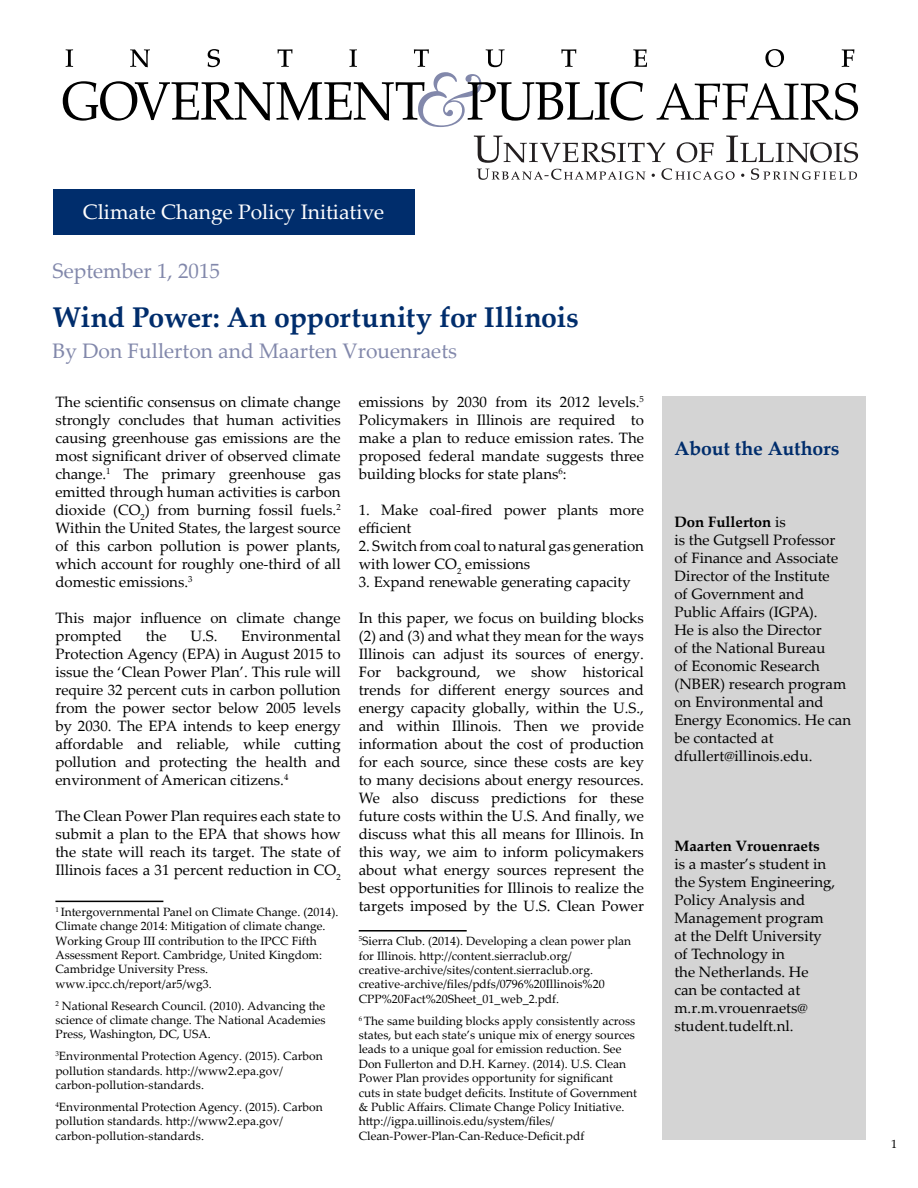
<style>
.page{position:relative;width:918px;height:1188px;background:#fff}
.page>*{position:absolute;margin:0;border:0;box-sizing:border-box;transform-origin:0 0}
.t1{font:700 28.5px "Palatino Linotype";letter-spacing:-.005em;color:#002d6c}
.t2{font:21px "Palatino Linotype";color:#8288ab}
.t3{font:21px "Palatino Linotype";color:#fff}
.t4{font:700 19.5px "Palatino Linotype";letter-spacing:-.01em;color:#002d6c}
.t5{font:15px/18px "Palatino Linotype";color:#000}
.t6{font:700 15px "Palatino Linotype";color:#000}
.t7{font:12px/14.4px "Palatino Linotype";color:#000}
.s1{font-weight:700}
</style>
<div class="page">
<div style="left:53px;top:189px;width:361px;height:45px;background:#002d6c"></div>
<svg style="left:765px;top:49px;width:19px;height:18px"></svg>
<svg style="left:842px;top:49px;width:12px;height:18px"></svg>
<svg style="left:63px;top:49px;width:584px;height:78px"></svg>
<svg style="left:657px;top:83px;width:201px;height:37px"></svg>
<div style="left:662px;top:396px;width:203px;height:744px;background:#d4d4d4"></div>
<hr style="left:55px;top:901px;width:108px;height:1px;background:#000">
<hr style="left:359px;top:930px;width:108px;height:2px;background:#000">
<svg style="left:474px;top:136px;width:384px;height:44px"></svg>
<h2 class="t3" style="left:83px;top:197px;width:303px">Climate Change Policy Initiative</h2>
<h2 class="t2" style="left:53px;top:256px;width:169px">September 1, 2015</h2>
<h1 class="t1" style="left:53px;top:297px;width:528px">Wind Power: An opportunity for Illinois</h1>
<h2 class="t2" style="left:53px;top:336px;width:406px">By Don Fullerton and Maarten Vrouenraets</h2>
<p class="t5" style="left:55px;top:392px;width:287px;text-align:justify">The scientific consensus on climate change strongly concludes that human activities causing greenhouse gas emissions are the most significant driver of observed climate change.<sup>1</sup> The primary greenhouse gas emitted through human activities is carbon dioxide (CO<sub>2</sub>) from burning fossil fuels.<sup>2<br></sup>Within the United States, the largest source of this carbon pollution is power plants, which account for roughly one-third of all domestic emissions.<sup>3</sup></p>
<p class="t5" style="left:55px;top:608px;width:287px">This major influence on climate change prompted</p>
<p class="t5" style="left:55px;top:626px;width:287px;text-align:justify;text-indent:186px">Environmental Protection Agency (EPA) in August 2015 to issue the ‘Clean Power Plan’. This rule will require 32 percent cuts in carbon pollution from the power sector below 2005 levels by 2030. The EPA intends to keep energy affordable and reliable, while cutting pollution and protecting the health and environment of American citizens.<sup>4</sup></p>
<p class="t5" style="left:55px;top:806px;width:287px;text-align:justify">The Clean Power Plan requires each state to submit a plan to the EPA that shows how the state will reach its target. The state of Illinois faces a 31 percent reduction in CO<sub>2</sub></p>
<p class="t7" style="left:55px;top:904px;width:284px"><sup>1</sup> Intergovernmental Panel on Climate Change. (2014).<br>Climate change 2014: Mitigation of climate change.<br>Working Group III contribution to the IPCC Fifth Assessment Report. Cambridge, United Kingdom:<br>Cambridge University Press. www.ipcc.ch/report/ar5/wg3.</p>
<p class="t7" style="left:55px;top:998px;width:272px;text-align:justify"><sup>2</sup> National Research Council. (2010). Advancing the science of climate change. The National Academies Press, Washington, DC, USA.</p>
<p class="t7" style="left:55px;top:1049px;width:269px"><sup>3</sup>Environmental Protection Agency. (2015). Carbon pollution standards. http://www2.epa.gov/ carbon-pollution-standards.</p>
<p class="t7" style="left:55px;top:1099px;width:269px"><sup>4</sup>Environmental Protection Agency. (2015). Carbon pollution standards. http://www2.epa.gov/ carbon-pollution-standards.</p>
<p class="t5" style="left:146px;top:626px;width:22px">the</p>
<p class="t5" style="left:190px;top:626px;width:29px">U.S.</p>
<p class="t5" style="left:359px;top:392px;width:287px;text-align:justify">emissions by 2030 from its 2012 levels.<sup>5<br></sup>Policymakers in Illinois are required to make a plan to reduce emission rates. The proposed federal mandate suggests three building blocks for state plans<sup>6</sup>:</p>
<p class="t5" style="left:359px;top:500px;width:287px">1. Make coal-fired power plants more efficient</p>
<p class="t5" style="left:359px;top:536px;width:287px">2. Switch from coal to natural gas generation with lower CO<sub>2</sub> emissions</p>
<p class="t5" style="left:359px;top:572px;width:274px">3. Expand renewable generating capacity</p>
<p class="t5" style="left:359px;top:608px;width:287px;text-align:justify">In this paper, we focus on building blocks (2) and (3) and what they mean for the ways Illinois can adjust its sources of energy.<br>For background, we show historical trends for different energy sources and energy capacity globally, within the U.S., and within Illinois. Then we provide information about the cost of production for each source, since these costs are key to many decisions about energy resources.<br>We also discuss predictions for these future costs within the U.S. And finally, we discuss what this all means for Illinois. In this way, we aim to inform policymakers about what energy sources represent the best opportunities for Illinois to realize the targets imposed by the U.S. Clean Power</p>
<p class="t7" style="left:359px;top:933px;width:274px"><sup>5</sup>Sierra Club. (2014). Developing a clean power plan for Illinois. http://content.sierraclub.org/ creative-archive/sites/content.sierraclub.org. creative-archive/files/pdfs/0796%20Illinois%20<br>CPP%20Fact%20Sheet_01_web_2.pdf.</p>
<p class="t7" style="left:359px;top:1013px;width:280px"><sup>6</sup> The same building blocks apply consistently across states, but each state’s unique mix of energy sources leads to a unique goal for emission reduction. See Don Fullerton and D.H. Karney. (2014). U.S. Clean Power Plan provides opportunity for significant cuts in state budget deficits. Institute of Government &amp; Public Affairs. Climate Change Policy Initiative. http://igpa.uillinois.edu/system/files/ Clean-Power-Plan-Can-Reduce-Deficit.pdf</p>
<h3 class="t4" style="left:674px;top:434px;width:167px">About the Authors</h3>
<p class="t5" style="left:674px;top:512px;width:178px"><span class="s1">Don Fullerton</span> is<br>is the Gutgsell Professor of Finance and Associate<br>Director of the Institute<br>of Government and<br>Public Affairs (IGPA).<br>He is also the Director<br>of the National Bureau<br>of Economic Research (NBER) research program on Environmental and<br>Energy Economics. He can be contacted at dfullert@illinois.edu.</p>
<p class="t6" style="left:674px;top:835px;width:147px">Maarten Vrouenraets</p>
<p class="t5" style="left:674px;top:854px;width:163px">is a master’s student in the System Engineering,<br>Policy Analysis and<br>Management program at the Delft University of Technology in<br>the Netherlands. He<br>can be contacted at m.r.m.vrouenraets@ student.tudelft.nl.</p>
<p class="t7" style="left:891px;top:1136px;width:7px">1</p>
</div>
